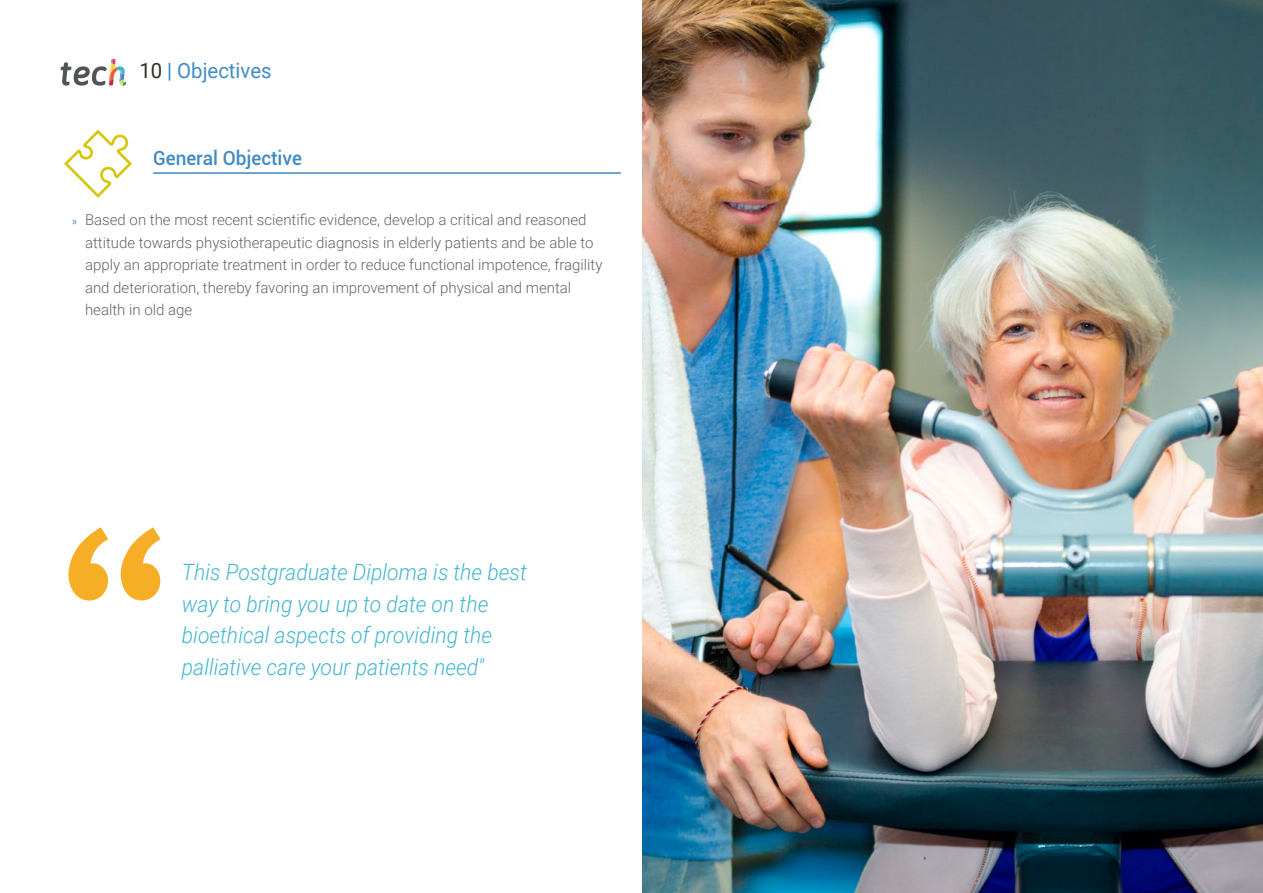
<style>
.page{position:relative;width:1263px;height:893px;background:#fff}
.page>*{position:absolute;margin:0;border:0;box-sizing:border-box;transform-origin:0 0}
.t1{font:italic 300 22.5px/31.5px "Roboto";color:#43b7cf;scale:.94 1}
.t2{font:21px "Roboto";color:#428bc7}
.t3{font:500 19.5px "Roboto";color:#4089c5}
.t4{font:300 15px/22.5px "Roboto";color:#61646a}
.s1{color:#312e20}
.s2{color:#2289cb}
.s3{font-family:"Myriad Pro";font-weight:400;font-size:12px;color:#4089c5}
</style>
<div class="page">
<hr style="left:153px;top:173px;width:468px;height:1px;background:#4089c5">
<svg style="left:64px;top:130px;width:68px;height:68px"></svg>
<svg style="left:61px;top:59px;width:65px;height:27px"></svg>
<img style="left:642px;top:0;width:621px;height:893px">
<svg style="left:68px;top:527px;width:93px;height:73px"></svg>
<h2 class="t2" style="left:139px;top:56px;width:134px"><span class="s1">10</span> <span class="s2">|</span> Objectives</h2>
<h3 class="t3" style="left:153px;top:144px;width:150px">General Objective</h3>
<p class="t4" style="left:85px;top:208px;width:519px;text-indent:-13px"><span class="s3">»</span> Based on the most recent scientific evidence, develop a critical and reasoned attitude towards physiotherapeutic diagnosis in elderly patients and be able to apply an appropriate treatment in order to reduce functional impotence, fragility and deterioration, thereby favoring an improvement of physical and mental health in old age</p>
<h1 class="t1" style="left:182px;top:556px;width:368px">This Postgraduate Diploma is the best way to bring you up to date on the bioethical aspects of providing the palliative care your patients need"</h1>
</div>
